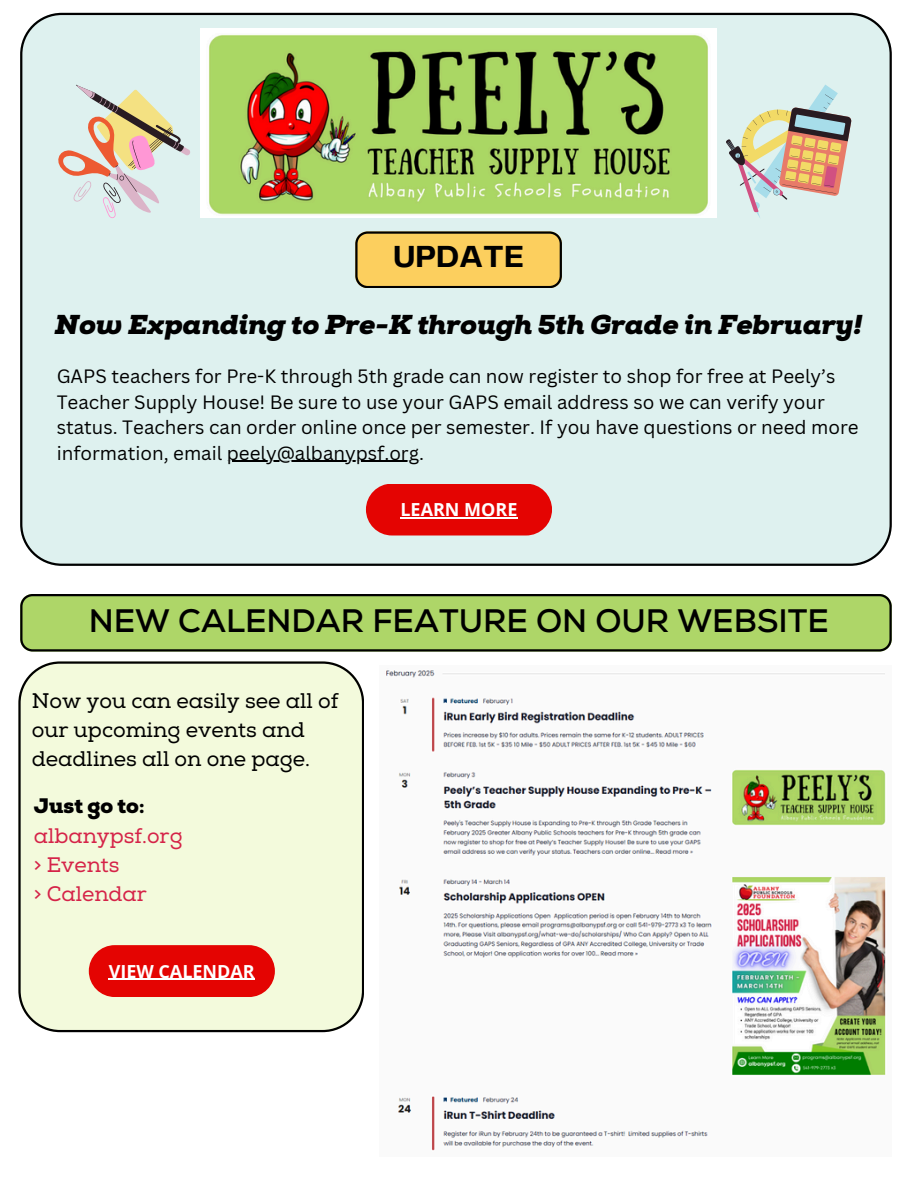
<style>
.page{position:relative;width:918px;height:1188px;background:#fff}
.page>*{position:absolute;margin:0;border:0;box-sizing:border-box;transform-origin:0 0}
.t1{font:700 32.55px "Nexa";color:#000}
.t2{font:700 31.65px "Telegraf";color:#000}
.t3{font:italic 900 27.3px "Nexa Slab";color:#000}
.t4{font:21.15px/29.2px "Nexa Slab";color:#000}
.t5{font:21px/29.2px "Nexa Slab";color:#d52348}
.t6{font:18.75px/25.3px "Canva Sans";color:#000}
.t7{font:700 18px "Open Sans";color:#fff}
.s1{font-weight:900;color:#000}
</style>
<div class="page">
<div style="left:20px;top:13px;width:872px;height:553px;background:#def1ef"></div>
<div style="left:18px;top:661px;width:346px;height:371px;background:#f3fadc"></div>
<svg style="left:355px;top:231px;width:207px;height:57px;background:#e4bc57"></svg>
<svg style="left:20px;top:594px;width:872px;height:57px;background:#a1c660"></svg>
<div style="left:366px;top:484px;width:186px;height:51px;background:#e40402;border-radius:26px"></div>
<hr style="left:400px;top:517px;width:118px;height:1px;background:#fff">
<div style="left:89px;top:945px;width:186px;height:52px;background:#e40402;border-radius:26px"></div>
<hr style="left:109px;top:979px;width:146px;height:1px;background:#fff">
<img style="left:201px;top:29px;width:516px;height:189px">
<svg style="left:53px;top:85px;width:138px;height:133px;background:#d9d4c8"></svg>
<svg style="left:726px;top:85px;width:126px;height:133px;background:#cfc9b9"></svg>
<img style="left:386px;top:670px;width:500px;height:481px">
<hr style="left:227px;top:461px;width:192px;height:1px;background:#000">
<h2 class="t2" style="left:393px;top:243px;width:133px">UPDATE</h2>
<h4 class="t3" style="left:55px;top:308px;width:809px">Now Expanding to Pre-K through 5th Grade in February!</h4>
<p class="t6" style="left:57px;top:364px;width:803px">GAPS teachers for Pre-K through 5th grade can now register to shop for free at Peely’s Teacher Supply House! Be sure to use your GAPS email address so we can verify your status. Teachers can order online once per semester. If you have questions or need more information, email peely@albanypsf.org.</p>
<p class="t7" style="left:400px;top:497px;width:119px">LEARN MORE</p>
<p class="t1" style="left:89px;top:601px;width:742px">NEW CALENDAR FEATURE ON OUR WEBSITE</p>
<h1 class="t4" style="left:32px;top:687px;width:308px">Now you can easily see all of our upcoming events and deadlines all on one page.</h1>
<h3 class="t5" style="left:34px;top:792px;width:150px"><span class="s1">Just go to: </span>albanypsf.org &gt; Events<br>&gt; Calendar</h3>
<p class="t7" style="left:109px;top:959px;width:148px">VIEW CALENDAR</p>
</div>
